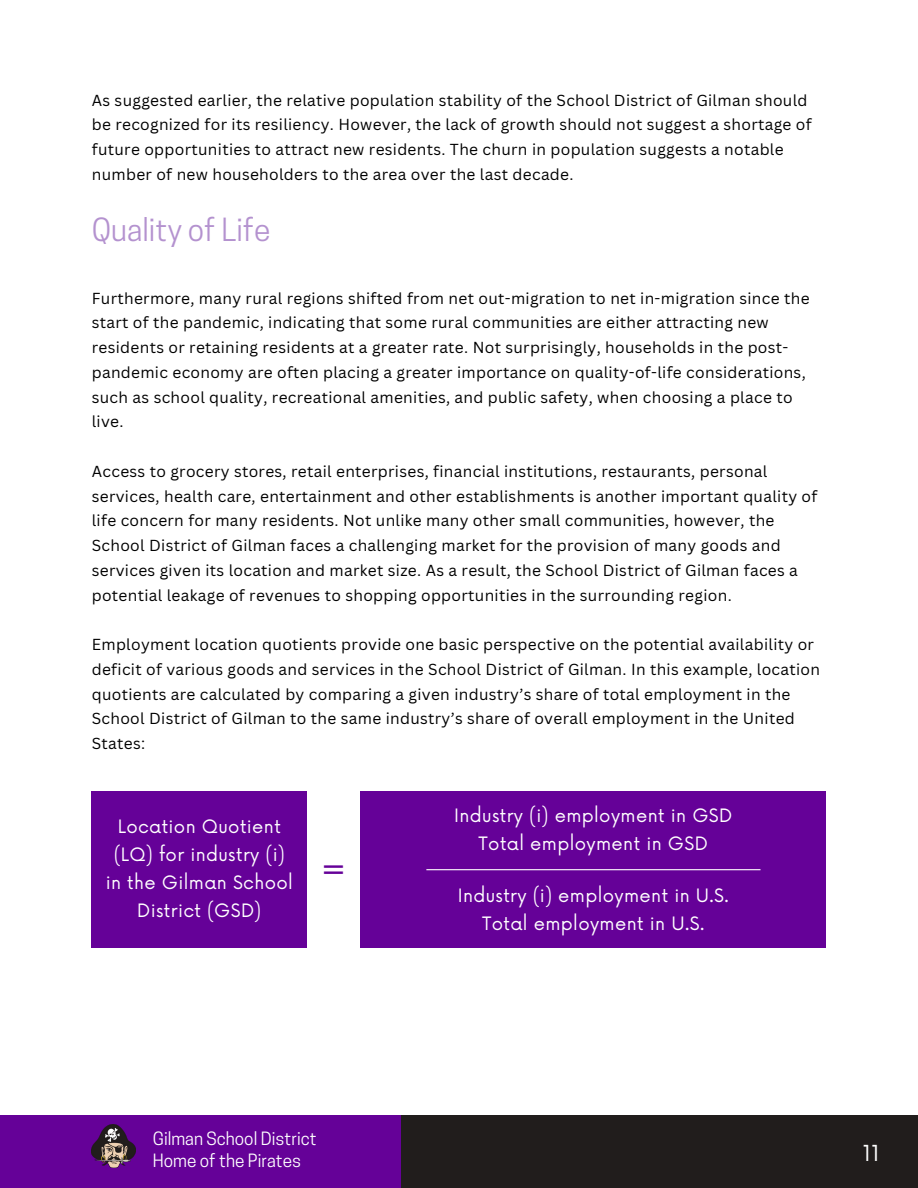
<style>
.page{position:relative;width:918px;height:1188px;background:#fff}
.page>*{position:absolute;margin:0;border:0;box-sizing:border-box;transform-origin:0 0}
.t1{font:500 31.5px "Now";color:#650198}
.t2{font:30px "Cooper Hewitt";color:#b492cf}
.t3{font:21.45px "Now";color:#fff}
.t4{font:18px "Now";letter-spacing:.02em;color:#fff}
.t5{font:17.25px/22.5px "Cooper Hewitt";color:#fff}
.t6{font:15.45px/24.8px "Canva Sans";letter-spacing:.02em;color:#000}
</style>
<div class="page">
<div style="left:319px;top:1115px;width:599px;height:73px;background:#211d1c"></div>
<div style="left:0;top:1115px;width:400px;height:73px;background:#650198"></div>
<img style="left:92px;top:1125px;width:44px;height:42px">
<div style="left:92px;top:791px;width:215px;height:157px;background:#650198"></div>
<div style="left:360px;top:791px;width:466px;height:157px;background:#650198"></div>
<hr style="left:426px;top:869px;width:335px;height:1px;background:#fff">
<p class="t6" style="left:92px;top:87px;width:721px">As suggested earlier, the relative population stability of the School District of Gilman should be recognized for its resiliency. However, the lack of growth should not suggest a shortage of future opportunities to attract new residents. The churn in population suggests a notable number of new householders to the area over the last decade.</p>
<p class="t2" style="left:92px;top:218px;width:180px">Quality of Life</p>
<p class="t6" style="left:92px;top:285px;width:719px">Furthermore, many rural regions shifted from net out-migration to net in-migration since the start of the pandemic, indicating that some rural communities are either attracting new residents or retaining residents at a greater rate. Not surprisingly, households in the post&shy;pandemic economy are often placing a greater importance on quality-of-life considerations, such as school quality, recreational amenities, and public safety, when choosing a place to live.</p>
<p class="t6" style="left:92px;top:458px;width:727px">Access to grocery stores, retail enterprises, financial institutions, restaurants, personal services, health care, entertainment and other establishments is another important quality of life concern for many residents. Not unlike many other small communities, however, the School District of Gilman faces a challenging market for the provision of many goods and services given its location and market size. As a result, the School District of Gilman faces a potential leakage of revenues to shopping opportunities in the surrounding region.</p>
<p class="t6" style="left:92px;top:632px;width:730px">Employment location quotients provide one basic perspective on the potential availability or deficit of various goods and services in the School District of Gilman. In this example, location quotients are calculated by comparing a given industry’s share of total employment in the School District of Gilman to the same industry’s share of overall employment in the United States:</p>
<p class="t4" style="left:118px;top:816px;width:165px">Location Quotient</p>
<p class="t4" style="left:114px;top:844px;width:173px">(LQ) for industry (i)</p>
<p class="t4" style="left:106px;top:872px;width:189px">in the Gilman School</p>
<p class="t4" style="left:137px;top:900px;width:126px">District (GSD)</p>
<p class="t1" style="left:322px;top:850px;width:24px">=</p>
<p class="t4" style="left:454px;top:805px;width:280px">Industry (i) employment in GSD</p>
<p class="t4" style="left:479px;top:833px;width:231px">Total employment in GSD</p>
<p class="t4" style="left:458px;top:886px;width:273px">Industry (i) employment in U.S.</p>
<p class="t4" style="left:482px;top:914px;width:224px">Total employment in U.S.</p>
<p class="t5" style="left:153px;top:1129px;width:165px">Gilman School District<br>Home of the Pirates</p>
<p class="t3" style="left:863px;top:1142px;width:18px">11</p>
</div>
